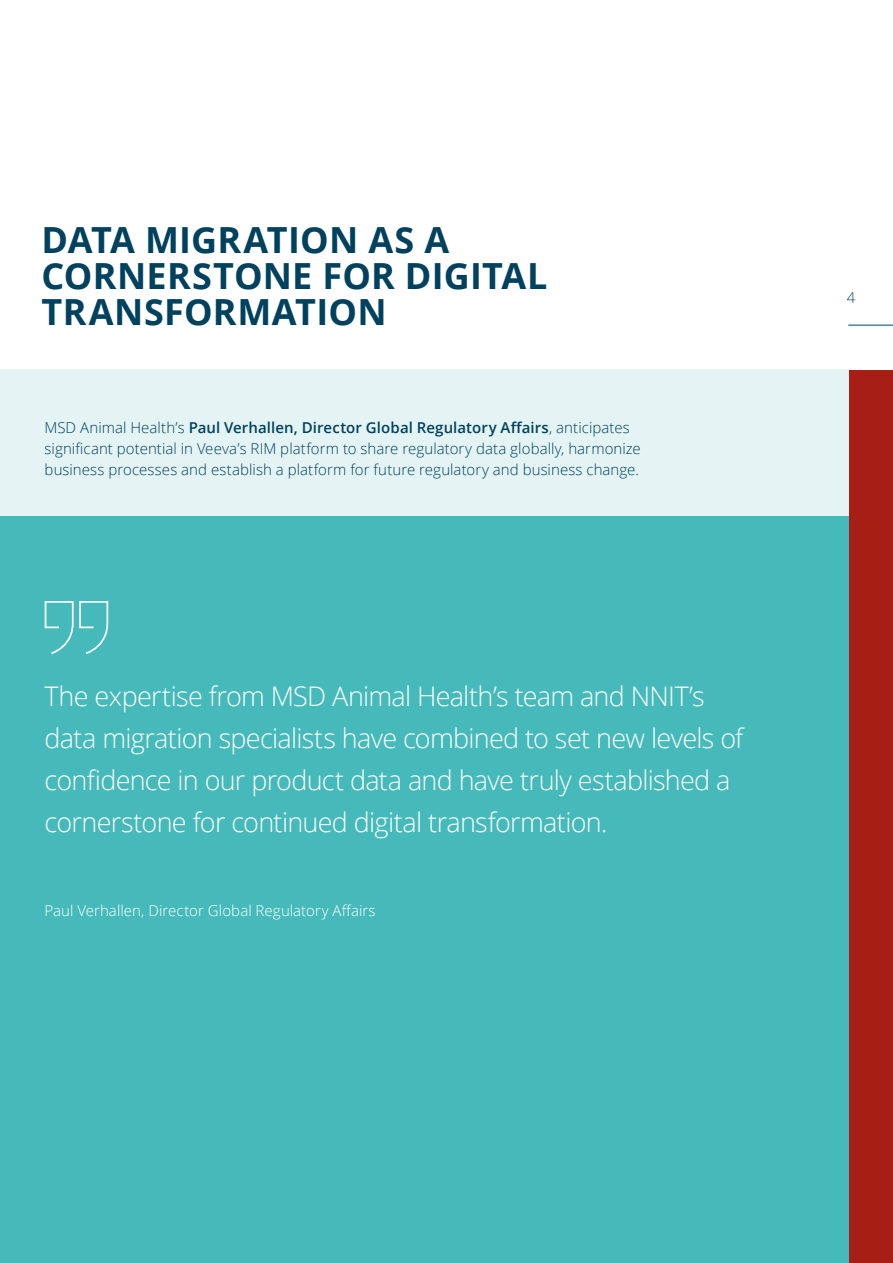
<style>
.page{position:relative;width:893px;height:1263px;background:#fff}
.page>*{position:absolute;margin:0;border:0;box-sizing:border-box;transform-origin:0 0}
.t1{font:700 36px/36px "Open Sans";letter-spacing:.005em;color:#00415e}
.t2{font:300 27px/42px "Open Sans";letter-spacing:-.025em;color:#fff}
.t3{font:300 15px/21px "Open Sans";letter-spacing:.005em;color:#00415e}
.t4{font:300 15px "Open Sans";letter-spacing:.005em;color:#fff}
.s1{font-weight:600}
</style>
<div class="page">
<div style="left:848px;top:370px;width:45px;height:893px;background:#a71e15"></div>
<hr style="left:848px;top:325px;width:45px;height:1px;background:#00415e">
<div style="left:0;top:370px;width:848px;height:147px;background:#e4f3f3"></div>
<div style="left:0;top:517px;width:848px;height:746px;background:#46baba"></div>
<svg style="left:45px;top:601px;width:63px;height:53px"></svg>
<h1 class="t1" style="left:41px;top:221px;width:507px">DATA MIGRATION AS A<br>CORNERSTONE FOR DIGITAL<br>TRANSFORMATION</h1>
<p class="t3" style="left:45px;top:417px;width:598px">MSD Animal Health’s <span class="s1">Paul Verhallen, Director Global Regulatory Affairs</span>, anticipates significant potential in Veeva’s RIM platform to share regulatory data globally, harmonize business processes and establish a platform for future regulatory and business change.</p>
<h2 class="t2" style="left:45px;top:674px;width:700px">The expertise from MSD Animal Health’s team and NNIT’s data migration specialists have combined to set new levels of confidence in our product data and have truly established a cornerstone for continued digital transformation.</h2>
<p class="t4" style="left:45px;top:900px;width:332px">Paul Verhallen, Director Global Regulatory Affairs</p>
<p class="t3" style="left:847px;top:286px;width:10px">4</p>
</div>
